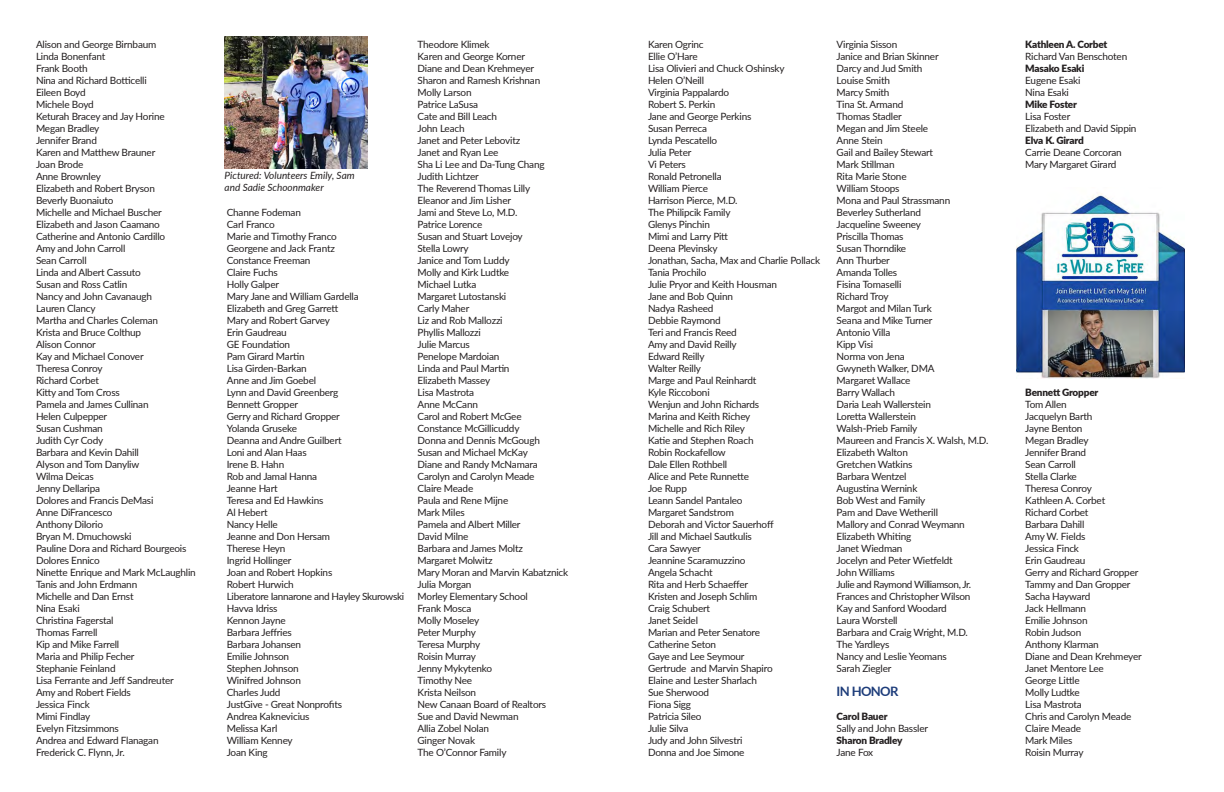
<style>
.page{position:relative;width:1224px;height:792px;background:#fff}
.page>*{position:absolute;margin:0;border:0;box-sizing:border-box;transform-origin:0 0}
.t1{font:700 13px "Lato";letter-spacing:-.05em;color:#1d3c7a}
.t2{font:10px/12px "Lato";letter-spacing:-.02em;color:#231f20}
.t3{font:900 10px "Lato";letter-spacing:-.02em;color:#231f20}
.t4{font:italic 10px/12px "Lato";color:#231f20}
</style>
<div class="page">
<img style="left:225px;top:36px;width:143px;height:132px">
<img style="left:1017px;top:193px;width:168px;height:185px">
<p class="t2" style="left:36px;top:38px;width:161px">Alison and George Birnbaum<br>Linda Bonenfant<br>Frank Booth<br>Nina and Richard Botticelli<br>Eileen Boyd<br>Michele Boyd<br>Keturah Bracey and Jay Horine<br>Megan Bradley<br>Jennifer Brand<br>Karen and Matthew Brauner<br>Joan Brode<br>Anne Brownley<br>Elizabeth and Robert Bryson<br>Beverly Buonaiuto<br>Michelle and Michael Buscher<br>Elizabeth and Jason Caamano<br>Catherine and Antonio Cardillo<br>Amy and John Carroll<br>Sean Carroll<br>Linda and Albert Cassuto<br>Susan and Ross Catlin<br>Nancy and John Cavanaugh<br>Lauren Clancy<br>Martha and Charles Coleman<br>Krista and Bruce Colthup<br>Alison Connor<br>Kay and Michael Conover<br>Theresa Conroy<br>Richard Corbet<br>Kitty and Tom Cross<br>Pamela and James Cullinan<br>Helen Culpepper<br>Susan Cushman<br>Judith Cyr Cody<br>Barbara and Kevin Dahill<br>Alyson and Tom Danyliw<br>Wilma Deicas<br>Jenny Dellaripa<br>Dolores and Francis DeMasi<br>Anne DiFrancesco<br>Anthony DiIorio<br>Bryan M. Dmuchowski<br>Pauline Dora and Richard Bourgeois<br>Dolores Ennico<br>Ninette Enrique and Mark McLaughlin<br>Tanis and John Erdmann<br>Michelle and Dan Ernst<br>Nina Esaki<br>Christina Fagerstal<br>Thomas Farrell<br>Kip and Mike Farrell<br>Maria and Philip Fecher<br>Stephanie Feinland<br>Lisa Ferrante and Jeff Sandreuter<br>Amy and Robert Fields<br>Jessica Finck<br>Mimi Findlay<br>Evelyn Fitzsimmons<br>Andrea and Edward Flanagan<br>Frederick C. Flynn, Jr.</p>
<p class="t4" style="left:225px;top:169px;width:132px">Pictured: Volunteers Emily, Sam and Sadie Schoonmaker</p>
<p class="t2" style="left:227px;top:206px;width:179px">Channe Fodeman<br>Carl Franco<br>Marie and Timothy Franco<br>Georgene and Jack Frantz<br>Constance Freeman<br>Claire Fuchs<br>Holly Galper<br>Mary Jane and William Gardella<br>Elizabeth and Greg Garrett<br>Mary and Robert Garvey<br>Erin Gaudreau<br>GE Foundation<br>Pam Girard Martin<br>Lisa Girden-Barkan<br>Anne and Jim Goebel<br>Lynn and David Greenberg<br>Bennett Gropper<br>Gerry and Richard Gropper<br>Yolanda Gruseke<br>Deanna and Andre Guilbert<br>Loni and Alan Haas<br>Irene B. Hahn<br>Rob and Jamal Hanna<br>Jeanne Hart<br>Teresa and Ed Hawkins<br>Al Hebert<br>Nancy Helle<br>Jeanne and Don Hersam<br>Therese Heyn<br>Ingrid Hollinger<br>Joan and Robert Hopkins<br>Robert Hurwich<br>Liberatore Iannarone and Hayley Skurowski<br>Havva Idriss<br>Kennon Jayne<br>Barbara Jeffries<br>Barbara Johansen<br>Emilie Johnson<br>Stephen Johnson<br>Winifred Johnson<br>Charles Judd<br>JustGive - Great Nonprofits<br>Andrea Kaknevicius<br>Melissa Karl<br>William Kenney<br>Joan King</p>
<p class="t2" style="left:418px;top:38px;width:152px">Theodore Klimek<br>Karen and George Korner<br>Diane and Dean Krehmeyer<br>Sharon and Ramesh Krishnan<br>Molly Larson<br>Patrice LaSusa<br>Cate and Bill Leach<br>John Leach<br>Janet and Peter Lebovitz<br>Janet and Ryan Lee<br>Sha Li Lee and Da-Tung Chang<br>Judith Lichtzer<br>The Reverend Thomas Lilly<br>Eleanor and Jim Lisher<br>Jami and Steve Lo, M.D.<br>Patrice Lorence<br>Susan and Stuart Lovejoy<br>Stella Lowry<br>Janice and Tom Luddy<br>Molly and Kirk Ludtke<br>Michael Lutka<br>Margaret Lutostanski<br>Carly Maher<br>Liz and Rob Mallozzi<br>Phyllis Mallozzi<br>Julie Marcus<br>Penelope Mardoian<br>Linda and Paul Martin<br>Elizabeth Massey<br>Lisa Mastrota<br>Anne McCann<br>Carol and Robert McGee<br>Constance McGillicuddy<br>Donna and Dennis McGough<br>Susan and Michael McKay<br>Diane and Randy McNamara<br>Carolyn and Carolyn Meade<br>Claire Meade<br>Paula and Rene Mijne<br>Mark Miles<br>Pamela and Albert Miller<br>David Milne<br>Barbara and James Moltz<br>Margaret Molwitz<br>Mary Moran and Marvin Kabatznick<br>Julia Morgan<br>Morley Elementary School<br>Frank Mosca<br>Molly Moseley<br>Peter Murphy<br>Teresa Murphy<br>Roisin Murray<br>Jenny Mykytenko<br>Timothy Nee<br>Krista Neilson<br>New Canaan Board of Realtors<br>Sue and David Newman<br>Allia Zobel Nolan<br>Ginger Novak<br>The O’Connor Family</p>
<p class="t2" style="left:648px;top:38px;width:174px">Karen Ogrinc<br>Ellie O’Hare<br>Lisa Olivieri and Chuck Oshinsky<br>Helen O’Neill<br>Virginia Pappalardo<br>Robert S. Perkin<br>Jane and George Perkins<br>Susan Perreca<br>Lynda Pescatello<br>Julia Peter<br>Vi Peters<br>Ronald Petronella<br>William Pierce<br>Harrison Pierce, M.D.<br>The Philipcik Family<br>Glenys Pinchin<br>Mimi and Larry Pitt<br>Deena Plevinsky<br>Jonathan, Sacha, Max and Charlie Pollack<br>Tania Prochilo<br>Julie Pryor and Keith Housman<br>Jane and Bob Quinn<br>Nadya Rasheed<br>Debbie Raymond<br>Teri and Francis Reed<br>Amy and David Reilly<br>Edward Reilly<br>Walter Reilly<br>Marge and Paul Reinhardt<br>Kyle Riccoboni<br>Wenjun and John Richards<br>Marina and Keith Richey<br>Michelle and Rich Riley<br>Katie and Stephen Roach<br>Robin Rockafellow<br>Dale Ellen Rothbell<br>Alice and Pete Runnette<br>Joe Rupp<br>Leann Sandel Pantaleo<br>Margaret Sandstrom<br>Deborah and Victor Sauerhoff<br>Jill and Michael Sautkulis<br>Cara Sawyer<br>Jeannine Scaramuzzino<br>Angela Schacht<br>Rita and Herb Schaeffer<br>Kristen and Joseph Schlim<br>Craig Schubert<br>Janet Seidel<br>Marian and Peter Senatore<br>Catherine Seton<br>Gaye and Lee Seymour<br>Gertrude and Marvin Shapiro<br>Elaine and Lester Sharlach<br>Sue Sherwood<br>Fiona Sigg<br>Patricia Sileo<br>Julie Silva<br>Judy and John Silvestri<br>Donna and Joe Simone</p>
<p class="t2" style="left:837px;top:38px;width:153px">Virginia Sisson<br>Janice and Brian Skinner<br>Darcy and Jud Smith<br>Louise Smith<br>Marcy Smith<br>Tina St. Armand<br>Thomas Stadler<br>Megan and Jim Steele<br>Anne Stein<br>Gail and Bailey Stewart<br>Mark Stillman<br>Rita Marie Stone<br>William Stoops<br>Mona and Paul Strassmann<br>Beverley Sutherland<br>Jacqueline Sweeney<br>Priscilla Thomas<br>Susan Thorndike<br>Ann Thurber<br>Amanda Tolles<br>Fisina Tomaselli<br>Richard Troy<br>Margot and Milan Turk<br>Seana and Mike Turner<br>Antonio Villa<br>Kipp Visi<br>Norma von Jena<br>Gwyneth Walker, DMA<br>Margaret Wallace<br>Barry Wallach<br>Daria Leah Wallerstein<br>Loretta Wallerstein<br>Walsh-Prieb Family<br>Maureen and Francis X. Walsh, M.D.<br>Elizabeth Walton<br>Gretchen Watkins<br>Barbara Wentzel<br>Augustina Wernink<br>Bob West and Family<br>Pam and Dave Wetherill<br>Mallory and Conrad Weymann<br>Elizabeth Whiting<br>Janet Wiedman<br>Jocelyn and Peter Wietfeldt<br>John Williams<br>Julie and Raymond Williamson, Jr.<br>Frances and Christopher Wilson<br>Kay and Sanford Woodard<br>Laura Worstell<br>Barbara and Craig Wright, M.D.<br>The Yardleys<br>Nancy and Leslie Yeomans<br>Sarah Ziegler</p>
<h1 class="t1" style="left:837px;top:682px;width:63px">IN HONOR</h1>
<p class="t3" style="left:837px;top:709px;width:52px">Carol Bauer</p>
<p class="t2" style="left:837px;top:722px;width:93px">Sally and John Bassler</p>
<p class="t3" style="left:837px;top:733px;width:67px">Sharon Bradley</p>
<p class="t2" style="left:837px;top:746px;width:38px">Jane Fox</p>
<p class="t3" style="left:1025px;top:37px;width:84px">Kathleen A. Corbet</p>
<p class="t2" style="left:1025px;top:50px;width:104px">Richard Van Benschoten</p>
<p class="t3" style="left:1025px;top:61px;width:61px">Masako Esaki</p>
<p class="t2" style="left:1025px;top:74px;width:57px">Eugene Esaki<br>Nina Esaki</p>
<p class="t3" style="left:1025px;top:97px;width:53px">Mike Foster</p>
<p class="t2" style="left:1025px;top:110px;width:113px">Lisa Foster<br>Elizabeth and David Sippin</p>
<p class="t3" style="left:1025px;top:133px;width:60px">Elva K. Girard</p>
<p class="t2" style="left:1025px;top:146px;width:98px">Carrie Deane Corcoran<br>Mary Margaret Girard</p>
<p class="t3" style="left:1025px;top:385px;width:75px">Bennett Gropper</p>
<p class="t2" style="left:1025px;top:398px;width:118px">Tom Allen<br>Jacquelyn Barth<br>Jayne Benton<br>Megan Bradley<br>Jennifer Brand<br>Sean Carroll<br>Stella Clarke<br>Theresa Conroy<br>Kathleen A. Corbet<br>Richard Corbet<br>Barbara Dahill<br>Amy W. Fields<br>Jessica Finck<br>Erin Gaudreau<br>Gerry and Richard Gropper<br>Tammy and Dan Gropper<br>Sacha Hayward<br>Jack Hellmann<br>Emilie Johnson<br>Robin Judson<br>Anthony Klarman<br>Diane and Dean Krehmeyer<br>Janet Mentore Lee<br>George Little<br>Molly Ludtke<br>Lisa Mastrota<br>Chris and Carolyn Meade<br>Claire Meade<br>Mark Miles<br>Roisin Murray</p>
</div>
